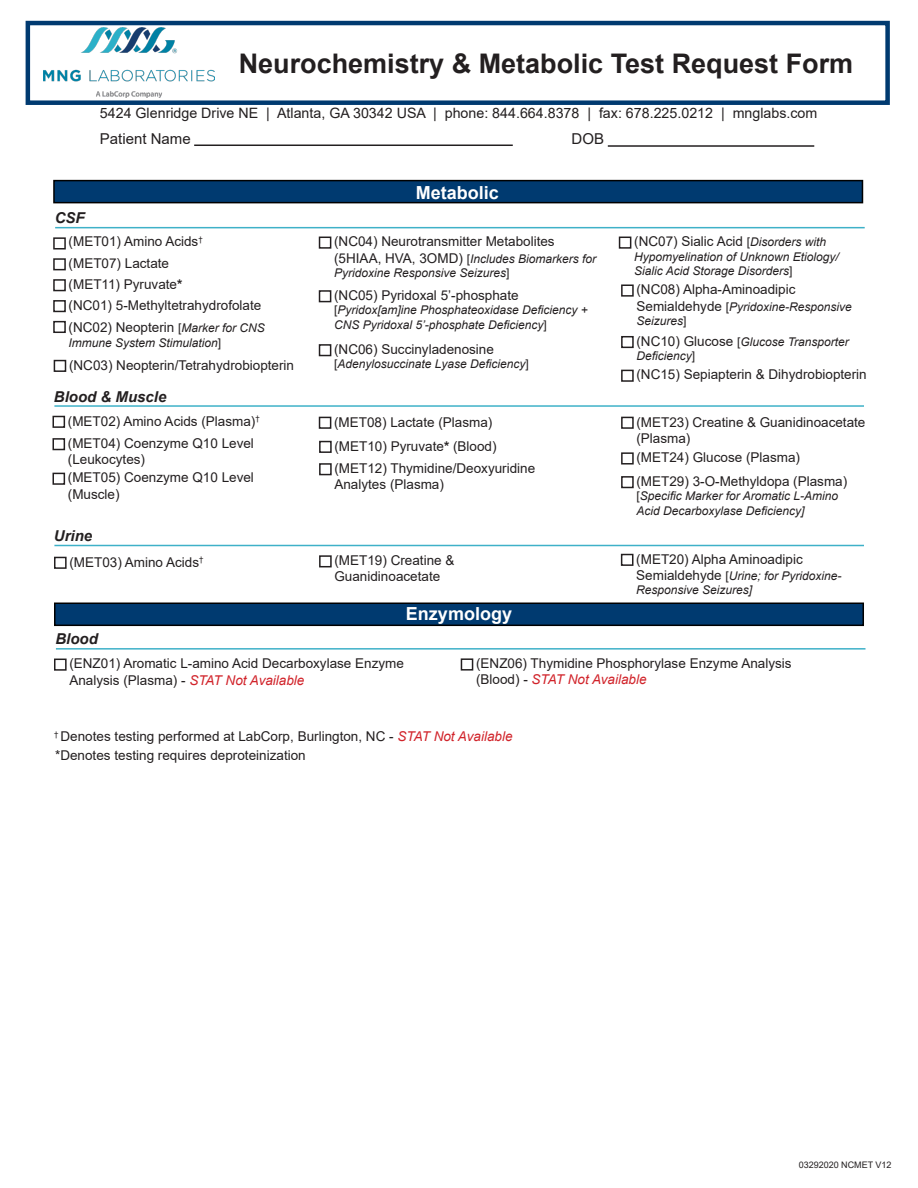
<style>
.page{position:relative;width:918px;height:1188px;background:#fff}
.page>*{position:absolute;margin:0;border:0;box-sizing:border-box;transform-origin:0 0}
.t1{font:700 27px "Arial";color:#231f20}
.t2{font:700 18px "Arial";color:#fff}
.t3{font:italic 700 15px "Arial";color:#231f20}
.t4{font:15px "Arial";color:#231f20}
.t5{font:14.25px "Arial";color:#231f20}
.t6{font:13.5px/16.2px "Arial";color:#231f20}
.t7{font:italic 13.5px "Arial";color:#d1232a}
.t8{font:italic 12px/14.4px "Arial";color:#231f20}
.t9{font:9px "Arial";color:#231f20}
.s1{font-style:inherit}
.s2{font-weight:700}
.s3{font-size:12px}
.s4{font-style:italic;font-size:12px}
.s5{font-style:normal}
.s6{font-style:normal;font-size:13.5px}
.s7{font-style:italic;color:#d1232a}
.s8{font-style:normal;color:#231f20}
</style>
<div class="page">
<div style="left:26px;top:21px;width:864px;height:84px;border:4px solid #003a70"></div>
<img style="left:44px;top:28px;width:170px;height:70px">
<hr style="left:194px;top:145px;width:319px;height:1px;background:#231f20">
<hr style="left:608px;top:145px;width:206px;height:2px;background:#231f20">
<div style="left:53px;top:180px;width:810px;height:23px;background:#003a70;border:2px solid #000"></div>
<hr style="left:55px;top:227px;width:810px;height:1px;background:#3eb1c8">
<div style="left:53px;top:237px;width:13px;height:13px;border:2px solid #231f20"></div>
<div style="left:53px;top:258px;width:13px;height:12px;border:2px solid #231f20"></div>
<div style="left:53px;top:279px;width:13px;height:12px;border:2px solid #231f20"></div>
<div style="left:53px;top:300px;width:13px;height:12px;border:2px solid #231f20"></div>
<div style="left:53px;top:321px;width:13px;height:12px;border:2px solid #231f20"></div>
<div style="left:54px;top:360px;width:12px;height:12px;border:2px solid #231f20"></div>
<div style="left:319px;top:237px;width:12px;height:12px;border:2px solid #231f20"></div>
<div style="left:319px;top:290px;width:12px;height:12px;border:2px solid #231f20"></div>
<div style="left:319px;top:344px;width:12px;height:12px;border:2px solid #231f20"></div>
<div style="left:619px;top:237px;width:12px;height:12px;border:2px solid #231f20"></div>
<div style="left:621px;top:284px;width:13px;height:13px;border:2px solid #231f20"></div>
<div style="left:621px;top:336px;width:13px;height:12px;border:2px solid #231f20"></div>
<hr style="left:54px;top:405px;width:810px;height:2px;background:#3eb1c8">
<div style="left:52px;top:416px;width:13px;height:12px;border:2px solid #231f20"></div>
<div style="left:52px;top:438px;width:13px;height:12px;border:2px solid #231f20"></div>
<div style="left:52px;top:473px;width:13px;height:12px;border:2px solid #231f20"></div>
<div style="left:319px;top:417px;width:12px;height:12px;border:2px solid #231f20"></div>
<div style="left:319px;top:441px;width:13px;height:12px;border:2px solid #231f20"></div>
<div style="left:319px;top:463px;width:13px;height:12px;border:2px solid #231f20"></div>
<div style="left:621px;top:417px;width:13px;height:12px;border:2px solid #231f20"></div>
<div style="left:621px;top:452px;width:13px;height:13px;border:2px solid #231f20"></div>
<hr style="left:54px;top:545px;width:810px;height:1px;background:#3eb1c8">
<div style="left:54px;top:557px;width:13px;height:12px;border:2px solid #231f20"></div>
<div style="left:319px;top:555px;width:13px;height:12px;border:2px solid #231f20"></div>
<div style="left:621px;top:554px;width:12px;height:12px;border:2px solid #231f20"></div>
<div style="left:54px;top:603px;width:810px;height:23px;background:#003a70;border:2px solid #000"></div>
<hr style="left:56px;top:648px;width:810px;height:2px;background:#3eb1c8">
<div style="left:54px;top:659px;width:13px;height:12px;border:2px solid #231f20"></div>
<div style="left:461px;top:658px;width:12px;height:13px;border:2px solid #231f20"></div>
<div style="left:621px;top:476px;width:13px;height:12px;border:2px solid #231f20"></div>
<div style="left:621px;top:370px;width:13px;height:12px;border:2px solid #231f20"></div>
<h1 class="t1" style="left:239px;top:44px;width:616px">Neurochemistry &amp; Metabolic Test Request Form</h1>
<p class="t5" style="left:100px;top:104px;width:719px">5424 Glenridge Drive NE | Atlanta, GA 30342 USA | phone: 844.6<span class="s1">6</span>4.8378 | fax: 678.225.0212 | mnglabs.com</p>
<p class="t4" style="left:100px;top:128px;width:92px">Patient Name</p>
<p class="t4" style="left:572px;top:128px;width:34px">DOB</p>
<p class="t3" style="left:55px;top:208px;width:31px">CSF</p>
<p class="t6" style="left:69px;top:233px;width:136px">(MET01) Amino Acids<sup>†</sup></p>
<p class="t6" style="left:69px;top:255px;width:102px">(MET07) Lactate</p>
<p class="t6" style="left:69px;top:276px;width:115px">(MET11) Pyruvate<span class="s2">*</span></p>
<p class="t6" style="left:69px;top:297px;width:194px">(NC01) 5-Methyltetrahydrofolate</p>
<p class="t6" style="left:69px;top:319px;width:198px">(NC02) Neopterin <span class="s3">[</span><span class="s4">Marker for CNS</span></p>
<p class="t8" style="left:69px;top:335px;width:154px">Immune System Stimulation<span class="s5">]</span></p>
<p class="t6" style="left:69px;top:357px;width:227px">(NC03) Neopterin/Tetrahydrobiopterin</p>
<p class="t3" style="left:54px;top:386px;width:114px">Blood &amp; Muscle</p>
<p class="t6" style="left:68px;top:413px;width:193px">(MET02) Amino Acids (Plasma)<sup>†</sup></p>
<p class="t6" style="left:68px;top:435px;width:188px">(MET04) Coenzyme Q10 Level (Leukocytes)</p>
<p class="t6" style="left:68px;top:470px;width:188px">(MET05) Coenzyme Q10 Level (Muscle)</p>
<p class="t2" style="left:416px;top:180px;width:85px">Metabolic</p>
<p class="t6" style="left:334px;top:233px;width:222px">(NC04) Neurotransmitter Metabolites</p>
<p class="t8" style="left:334px;top:251px;width:263px"><span class="s6">(5HIAA, HVA, 3OMD)</span> <span class="s5">[</span>Includes Biomarkers for<br>Pyridoxine Responsive Seizures<span class="s5">]</span></p>
<p class="t6" style="left:334px;top:287px;width:186px">(NC05) Pyridoxal 5’-phosphate</p>
<p class="t8" style="left:334px;top:303px;width:255px"><span class="s5">[</span>Pyridox[am]ine Phosphateoxidase Deficiency +<br>CNS Pyridoxal 5’-phosphate Deficiency<span class="s5">]</span></p>
<p class="t6" style="left:334px;top:341px;width:161px">(NC06) Succinyladenosine</p>
<p class="t8" style="left:334px;top:357px;width:196px"><span class="s5">[</span>Adenylosuccinate Lyase Deficiency<span class="s5">]</span></p>
<p class="t6" style="left:334px;top:414px;width:160px">(MET08) Lactate (Plasma)</p>
<p class="t6" style="left:334px;top:438px;width:164px">(MET10) Pyruvate<span class="s2">*</span> (Blood)</p>
<p class="t6" style="left:334px;top:460px;width:202px">(MET12) Thymidine/Deoxyuridine<br>Analytes (Plasma)</p>
<p class="t6" style="left:634px;top:233px;width:193px">(NC07) Sialic Acid <span class="s3">[</span><span class="s4">Disorders with</span></p>
<p class="t8" style="left:634px;top:250px;width:206px">Hypomyelination of Unknown Etiology/<br>Sialic Acid Storage Disorders<span class="s5">]</span></p>
<p class="t6" style="left:636px;top:281px;width:161px">(NC08) Alpha-Aminoadipic</p>
<p class="t8" style="left:636px;top:299px;width:217px"><span class="s6">Semialdehyde</span> <span class="s5">[</span>Pyridoxine-Responsive<br>Seizures<span class="s5">]</span></p>
<p class="t8" style="left:636px;top:335px;width:214px"><span class="s6">(NC10) Glucose</span> <span class="s5">[</span>Glucose Transporter<br>Deficiency<span class="s5">]</span></p>
<p class="t6" style="left:636px;top:367px;width:232px">(NC15) Sepiapterin &amp; Dihydrobiopterin</p>
<p class="t6" style="left:636px;top:414px;width:230px">(MET23) Creatine &amp; Guanidinoacetate (Plasma)</p>
<p class="t6" style="left:636px;top:449px;width:165px">(MET24) Glucose (Plasma)</p>
<p class="t6" style="left:636px;top:473px;width:212px">(MET29) 3-O-Methyldopa (Plasma)</p>
<p class="t8" style="left:636px;top:489px;width:203px"><span class="s5">[</span>Specific Marker for Aromatic L-Amino<br>Acid Decarboxylase Deficiency]</p>
<p class="t3" style="left:54px;top:526px;width:40px">Urine</p>
<p class="t6" style="left:69px;top:554px;width:136px">(MET03) Amino Acids<sup>†</sup></p>
<p class="t6" style="left:334px;top:552px;width:122px">(MET19) Creatine &amp;<br>Guanidinoacetate</p>
<p class="t6" style="left:636px;top:551px;width:168px">(MET20) Alpha Aminoadipic</p>
<p class="t8" style="left:636px;top:569px;width:207px"><span class="s6">Semialdehyde</span> <span class="s5">[</span>Urine; for Pyridoxine-<br>Responsive Seizures]</p>
<p class="t2" style="left:406px;top:601px;width:108px">Enzymology</p>
<p class="t3" style="left:55px;top:629px;width:44px">Blood</p>
<p class="t6" style="left:69px;top:655px;width:336px">(ENZ01) Aromatic L-amino Acid Decarboxylase Enzyme<br>Analysis (Plasma) - <span class="s7">STAT Not Available</span></p>
<p class="t6" style="left:476px;top:655px;width:317px">(ENZ06) Thymidine Phosphorylase Enzyme Analysis</p>
<p class="t7" style="left:476px;top:671px;width:172px"><span class="s8">(Blood) -</span> STAT Not Available</p>
<p class="t6" style="left:54px;top:728px;width:460px"><sup>†</sup> Denotes testing performed at LabCorp, Burlington, NC - <span class="s7">STAT Not Available</span></p>
<p class="t6" style="left:55px;top:747px;width:252px">*Denotes testing requires deproteinization</p>
<p class="t9" style="left:799px;top:1159px;width:94px">03292020 NCMET V12</p>
</div>
